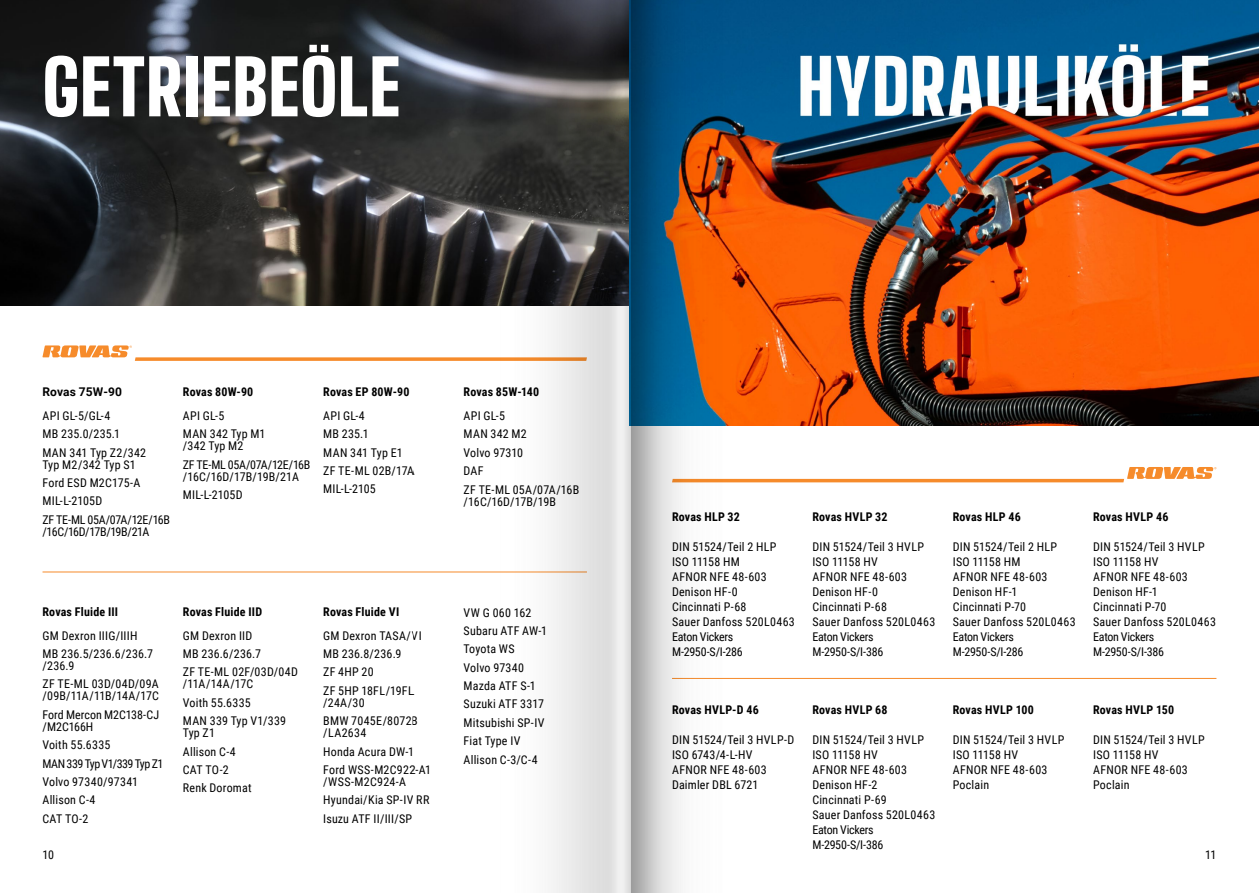
<style>
.page{position:relative;width:1259px;height:893px;background:#fff}
.page>*{position:absolute;margin:0;border:0;box-sizing:border-box;transform-origin:0 0}
.t1{font:100 75px "Big Shoulders Display";letter-spacing:.015em;color:#fff}
.t2{font:12px/15px "Roboto Condensed";letter-spacing:.015em;color:#000}
.t3{font:700 12px "Roboto Condensed";letter-spacing:.015em;color:#000}
.t4{font:12px/18.5px "Roboto Condensed";letter-spacing:-.02em;color:#000}
.t5{font:12px "Roboto Condensed";letter-spacing:-.045em;color:#000}
.t6{font:12px "Roboto Condensed";letter-spacing:-.005em;color:#000}
.t7{font:700 12px "Roboto";letter-spacing:.01em;color:#000}
</style>
<div class="page">
<img style="left:0;top:0;width:413px;height:305px">
<svg style="left:43px;top:345px;width:370px;height:16px"></svg>
<img style="left:845px;top:0;width:414px;height:425px">
<svg style="left:845px;top:467px;width:371px;height:15px"></svg>
<hr style="left:672px;top:678px;width:544px;height:1px;background:#f68b2b">
<hr style="left:43px;top:572px;width:544px;height:1px;background:#f68b2b">
<img style="left:413px;top:0;width:432px;height:893px">
<h1 class="t1" style="left:43px;top:37px;width:359px">GETRIEBEÖLE</h1>
<p class="t7" style="left:43px;top:383px;width:81px">Rovas 75W-90</p>
<p class="t2" style="left:43px;top:406px;width:105px;line-height:18.5px">API GL-5/GL-4<br>MB 235.0/235.1<br>MAN 341 Typ Z2/342</p>
<p class="t2" style="left:43px;top:455px;width:129px;line-height:18.5px">Typ M2/342 Typ S1<br>Ford ESD M2C175-A<br>MIL-L-2105D<br>ZF TE-ML 05A/07A/12E/16B</p>
<p class="t5" style="left:43px;top:523px;width:108px">/16C/16D/17B/19B/21A</p>
<p class="t3" style="left:323px;top:383px;width:88px">Rovas EP 80W-90</p>
<p class="t2" style="left:323px;top:406px;width:92px;line-height:18.5px">API GL-4<br>MB 235.1<br>MAN 341 Typ E1<br>ZF TE-ML 02B/17A<br>MIL-L-2105</p>
<p class="t3" style="left:183px;top:383px;width:72px">Rovas 80W-90</p>
<p class="t2" style="left:183px;top:406px;width:84px;line-height:18.5px">API GL-5<br>MAN 342 Typ M1</p>
<p class="t4" style="left:183px;top:436px;width:129px">/342 Typ M2<br>ZF TE-ML 05A/07A/12E/16B</p>
<p class="t2" style="left:183px;top:467px;width:118px;line-height:18.3px">/16C/16D/17B/19B/21A<br>MIL-L-2105D</p>
<p class="t3" style="left:463px;top:383px;width:77px">Rovas 85W-140</p>
<p class="t2" style="left:463px;top:406px;width:117px;line-height:18.5px">API GL-5<br>MAN 342 M2<br>Volvo 97310<br>DAF<br>ZF TE-ML 05A/07A/16B</p>
<p class="t6" style="left:463px;top:493px;width:94px">/16C/16D/17B/19B</p>
<p class="t3" style="left:672px;top:508px;width:69px">Rovas HLP 32</p>
<p class="t2" style="left:672px;top:539px;width:124px">DIN 51524/Teil 2 HLP<br>ISO 11158 HM<br>AFNOR NFE 48-603<br>Denison HF-0<br>Cincinnati P-68<br>Sauer Danfoss 520L0463<br>Eaton Vickers<br>M-2950-S/I-286</p>
<p class="t3" style="left:812px;top:508px;width:77px">Rovas HVLP 32</p>
<p class="t2" style="left:812px;top:539px;width:124px">DIN 51524/Teil 3 HVLP<br>ISO 11158 HV<br>AFNOR NFE 48-603<br>Denison HF-0<br>Cincinnati P-68<br>Sauer Danfoss 520L0463<br>Eaton Vickers<br>M-2950-S/I-386</p>
<p class="t3" style="left:952px;top:508px;width:69px">Rovas HLP 46</p>
<p class="t2" style="left:952px;top:539px;width:124px">DIN 51524/Teil 2 HLP<br>ISO 11158 HM<br>AFNOR NFE 48-603<br>Denison HF-1<br>Cincinnati P-70<br>Sauer Danfoss 520L0463<br>Eaton Vickers<br>M-2950-S/I-286</p>
<p class="t3" style="left:1093px;top:508px;width:77px">Rovas HVLP 46</p>
<p class="t2" style="left:1093px;top:539px;width:124px">DIN 51524/Teil 3 HVLP<br>ISO 11158 HV<br>AFNOR NFE 48-603<br>Denison HF-1<br>Cincinnati P-70<br>Sauer Danfoss 520L0463<br>Eaton Vickers<br>M-2950-S/I-386</p>
<p class="t3" style="left:183px;top:603px;width:81px">Rovas Fluide IID</p>
<p class="t2" style="left:183px;top:626px;width:116px;line-height:18.5px">GM Dexron IID<br>MB 236.6/236.7<br>ZF TE-ML 02F/03D/04D</p>
<p class="t2" style="left:183px;top:674px;width:105px;line-height:18.5px">/11A/14A/17C<br>Voith 55.6335<br>MAN 339 Typ V1/339</p>
<p class="t2" style="left:183px;top:723px;width:70px;line-height:18.5px">Typ Z1<br>Allison C-4<br>CAT TO-2<br>Renk Doromat</p>
<p class="t3" style="left:43px;top:603px;width:77px">Rovas Fluide III</p>
<p class="t2" style="left:43px;top:626px;width:112px;line-height:18.3px">GM Dexron IIIG/IIIH<br>MB 236.5/236.6/236.7</p>
<p class="t2" style="left:43px;top:656px;width:118px;line-height:18.5px">/236.9<br>ZF TE-ML 03D/04D/09A</p>
<p class="t2" style="left:43px;top:687px;width:118px;line-height:18.3px">/09B/11A/11B/14A/17C<br>Ford Mercon M2C138-CJ</p>
<p class="t2" style="left:43px;top:717px;width:122px;line-height:18.5px">/M2C166H<br>Voith 55.6335<br>MAN 339 Typ V1/339 Typ Z1<br>Volvo 97340/97341<br>Allison C-4<br>CAT TO-2</p>
<p class="t3" style="left:323px;top:603px;width:78px">Rovas Fluide VI</p>
<p class="t2" style="left:323px;top:626px;width:100px;line-height:18.5px">GM Dexron TASA/VI<br>MB 236.8/236.9<br>ZF 4HP 20<br>ZF 5HP 18FL/19FL</p>
<p class="t2" style="left:323px;top:693px;width:97px;line-height:18.5px">/24A/30<br>BMW 7045E/8072B</p>
<p class="t2" style="left:323px;top:723px;width:109px;line-height:18.5px">/LA2634<br>Honda Acura DW-1<br>Ford WSS-M2C922-A1</p>
<p class="t2" style="left:323px;top:772px;width:108px;line-height:18.5px">/WSS-M2C924-A<br>Hyundai/Kia SP-IV RR<br>Isuzu ATF II/III/SP</p>
<p class="t2" style="left:463px;top:603px;width:85px;line-height:18.5px">VW G 060 162<br>Subaru ATF AW-1<br>Toyota WS<br>Volvo 97340<br>Mazda ATF S-1<br>Suzuki ATF 3317<br>Mitsubishi SP-IV<br>Fiat Type IV<br>Allison C-3/C-4</p>
<p class="t3" style="left:812px;top:701px;width:77px">Rovas HVLP 68</p>
<p class="t2" style="left:812px;top:731px;width:124px">DIN 51524/Teil 3 HVLP<br>ISO 11158 HV<br>AFNOR NFE 48-603<br>Denison HF-2<br>Cincinnati P-69<br>Sauer Danfoss 520L0463<br>Eaton Vickers<br>M-2950-S/I-386</p>
<p class="t3" style="left:952px;top:701px;width:83px">Rovas HVLP 100</p>
<p class="t2" style="left:952px;top:731px;width:113px">DIN 51524/Teil 3 HVLP<br>ISO 11158 HV<br>AFNOR NFE 48-603<br>Poclain</p>
<p class="t3" style="left:1093px;top:701px;width:82px">Rovas HVLP 150</p>
<p class="t2" style="left:1093px;top:731px;width:113px">DIN 51524/Teil 3 HVLP<br>ISO 11158 HV<br>AFNOR NFE 48-603<br>Poclain</p>
<p class="t3" style="left:672px;top:701px;width:88px">Rovas HVLP-D 46</p>
<p class="t2" style="left:672px;top:731px;width:124px">DIN 51524/Teil 3 HVLP-D<br>ISO 6743/4-L-HV<br>AFNOR NFE 48-603<br>Daimler DBL 6721</p>
<p class="t2" style="left:43px;top:847px;width:13px">10</p>
<p class="t2" style="left:1205px;top:847px;width:13px">11</p>
</div>
